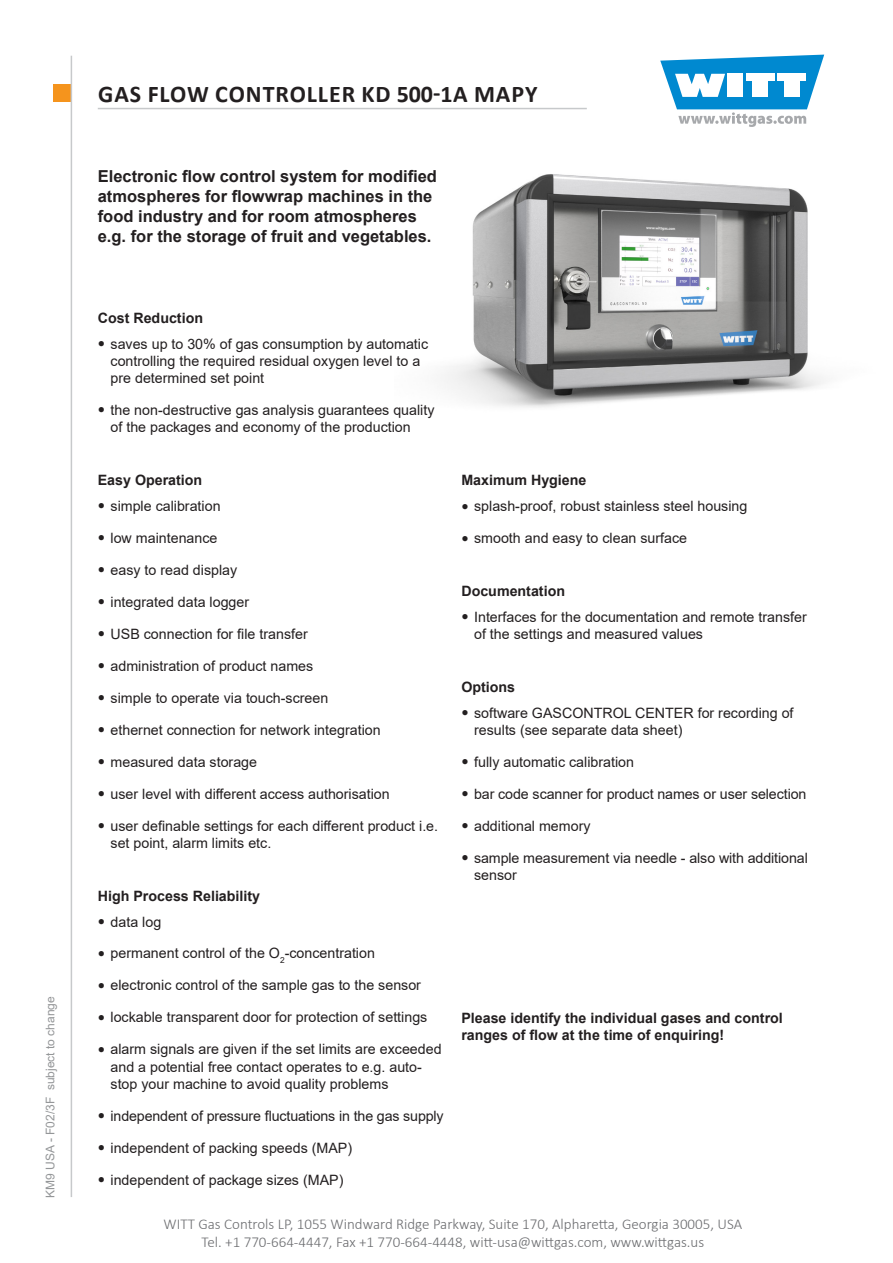
<style>
.page{position:relative;width:893px;height:1263px;background:#fff}
.page>*{position:absolute;margin:0;border:0;box-sizing:border-box;transform-origin:0 0}
.t1{font:700 24px "Calibri";letter-spacing:.04em;color:#231f20}
.Überschrift{font:700 16.5px/19.8px "Arial";color:#231f20}
.t2{font:300 15px/18px "Calibri";color:#6b6c6f;text-align:center}
.t3{font:14.25px/17.1px "Arial";color:#231f20}
.Überschrift-2{font:700 14.25px/17.1px "Arial";color:#231f20}
.t4{font:12px "Arial";color:#949698}
.s1{font-family:"Bookman Old Style";font-size:12px}
</style>
<div class="page">
<div style="left:53px;top:85px;width:17px;height:17px;background:#f5941d"></div>
<svg style="left:660px;top:55px;width:164px;height:72px"></svg>
<hr style="left:71px;top:56px;width:1px;height:1141px;background:#c7c9cb">
<hr style="left:98px;top:108px;width:489px;height:1px;background:#c7c9cb">
<img style="left:444px;top:174px;width:380px;height:234px">
<p class="t4" style="left:42px;top:1197px;width:203px;rotate:-90deg">KM9 USA - F02/3F subject to change</p>
<h1 class="t1" style="left:98px;top:77px;width:441px">GAS FLOW CONTROLLER KD 500-1A MAPY</h1>
<p class="Überschrift" style="left:98px;top:167px;width:341px">Electronic flow control system for modified atmospheres for flowwrap machines in the food industry and for room atmospheres e.g. for the storage of fruit and vegetables.</p>
<p class="Überschrift-2" style="left:98px;top:309px;width:107px">Cost Reduction</p>
<p class="t3" style="left:111px;top:335px;width:319px;text-indent:-13px"><span class="s1">●</span> saves up to 30% of gas consumption by automatic controlling the required residual oxygen level to a pre determined set point</p>
<p class="t3" style="left:111px;top:401px;width:325px;text-indent:-13px"><span class="s1">●</span> the non-destructive gas analysis guarantees quality of the packages and economy of the production</p>
<p class="Überschrift-2" style="left:98px;top:472px;width:106px">Easy Operation</p>
<p class="t3" style="left:98px;top:497px;width:124px"><span class="s1">●</span> simple calibration</p>
<p class="t3" style="left:98px;top:529px;width:121px"><span class="s1">●</span> low maintenance</p>
<p class="t3" style="left:98px;top:561px;width:141px"><span class="s1">●</span> easy to read display</p>
<p class="t3" style="left:98px;top:593px;width:153px"><span class="s1">●</span> integrated data logger</p>
<p class="t3" style="left:98px;top:625px;width:211px"><span class="s1">●</span> USB connection for file transfer</p>
<p class="t3" style="left:98px;top:657px;width:217px"><span class="s1">●</span> administration of product names</p>
<p class="t3" style="left:98px;top:689px;width:232px"><span class="s1">●</span> simple to operate via touch-screen</p>
<p class="t3" style="left:98px;top:721px;width:284px"><span class="s1">●</span> ethernet connection for network integration</p>
<p class="t3" style="left:98px;top:753px;width:161px"><span class="s1">●</span> measured data storage</p>
<p class="t3" style="left:98px;top:785px;width:294px"><span class="s1">●</span> user level with different access authorisation</p>
<p class="t3" style="left:111px;top:817px;width:329px;text-indent:-13px"><span class="s1">●</span> user definable settings for each different product i.e. set point, alarm limits etc.</p>
<p class="Überschrift-2" style="left:98px;top:887px;width:164px">High Process Reliability</p>
<p class="t3" style="left:98px;top:913px;width:65px"><span class="s1">●</span> data log</p>
<p class="t3" style="left:98px;top:945px;width:279px"><span class="s1">●</span> permanent control of the O<sub>2</sub>-concentration</p>
<p class="t3" style="left:98px;top:977px;width:325px"><span class="s1">●</span> electronic control of the sample gas to the sensor</p>
<p class="t3" style="left:98px;top:1009px;width:331px"><span class="s1">●</span> lockable transparent door for protection of settings</p>
<p class="t3" style="left:111px;top:1041px;width:333px;text-indent:-13px"><span class="s1">●</span> alarm signals are given if the set limits are exceeded and a potential free contact operates to e.g. auto&shy;stop your machine to avoid quality problems</p>
<p class="t3" style="left:98px;top:1107px;width:347px"><span class="s1">●</span> independent of pressure fluctuations in the gas supply</p>
<p class="t3" style="left:98px;top:1139px;width:256px"><span class="s1">●</span> independent of packing speeds (MAP)</p>
<p class="t3" style="left:98px;top:1171px;width:247px"><span class="s1">●</span> independent of package sizes (MAP)</p>
<p class="Überschrift-2" style="left:461px;top:472px;width:127px">Maximum Hygiene</p>
<p class="t3" style="left:461px;top:497px;width:287px"><span class="s1">●</span> splash-proof, robust stainless steel housing</p>
<p class="t3" style="left:461px;top:529px;width:227px"><span class="s1">●</span> smooth and easy to clean surface</p>
<p class="Überschrift-2" style="left:461px;top:583px;width:105px">Documentation</p>
<p class="t3" style="left:474px;top:608px;width:334px;text-indent:-13px"><span class="s1">●</span> Interfaces for the documentation and remote transfer of the settings and measured values</p>
<p class="Überschrift-2" style="left:461px;top:679px;width:55px">Options</p>
<p class="t3" style="left:474px;top:704px;width:321px;text-indent:-13px"><span class="s1">●</span> software GASCONTROL CENTER for recording of results (see separate data sheet)</p>
<p class="t3" style="left:461px;top:753px;width:174px"><span class="s1">●</span> fully automatic calibration</p>
<p class="t3" style="left:461px;top:785px;width:347px"><span class="s1">●</span> bar code scanner for product names or user selection</p>
<p class="t3" style="left:461px;top:817px;width:131px"><span class="s1">●</span> additional memory</p>
<p class="t3" style="left:474px;top:849px;width:335px;text-indent:-13px"><span class="s1">●</span> sample measurement via needle - also with additional sensor</p>
<p class="Überschrift-2" style="left:461px;top:1009px;width:323px">Please identify the individual gases and control ranges of flow at the time of enquiring!</p>
<p class="t2" style="left:164px;top:1215px;width:580px">WITT Gas Controls LP, 1055 Windward Ridge Parkway, Suite 170, Alpharetta, Georgia 30005, USA<br>Tel. +1 770-664-4447, Fax +1 770-664-4448, witt-usa@wittgas.com, www.wittgas.us</p>
</div>
